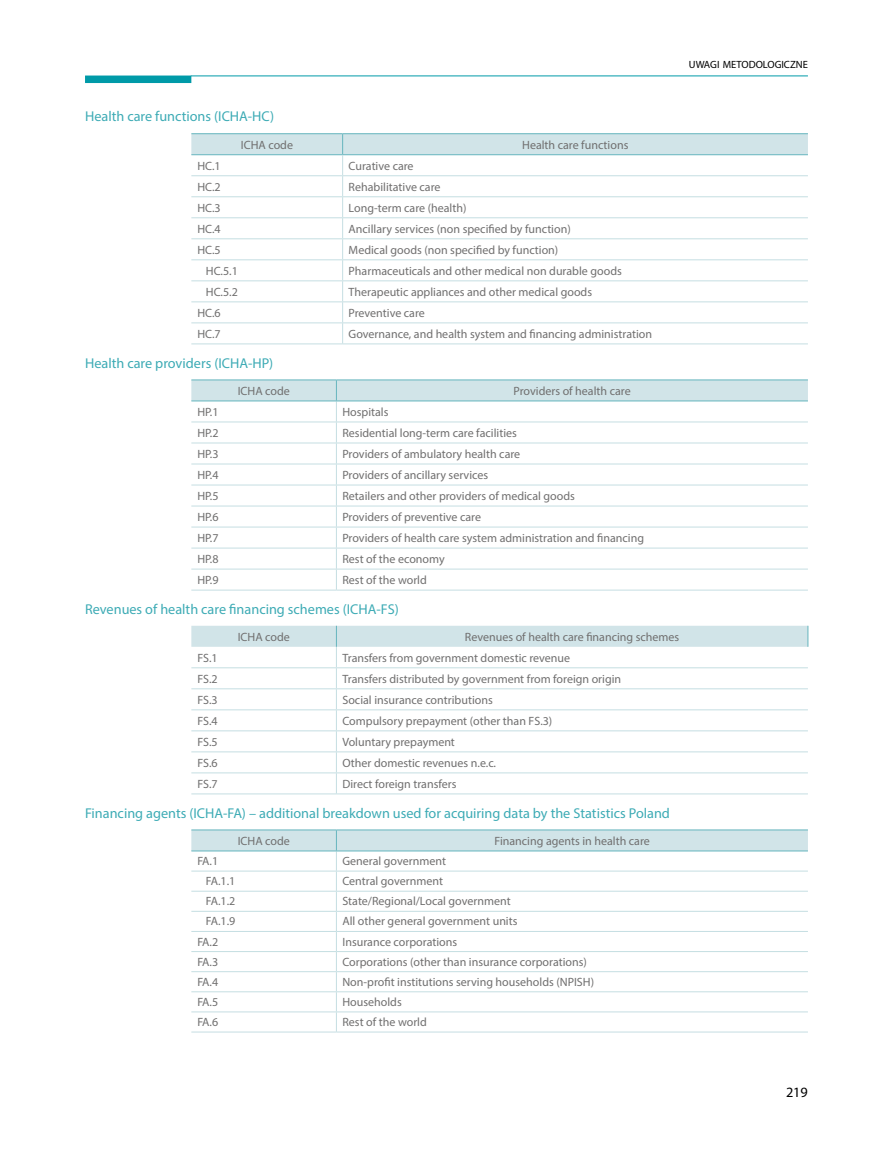
<style>
.page{position:relative;width:893px;height:1149px;background:#fff}
.page>*{position:absolute;margin:0;border:0;box-sizing:border-box;transform-origin:0 0}
.tytul_tab_ang_1_znak{font:14.25px "Myriad Pro";color:#3dabb5}
.t1{font:14.25px "Myriad Pro";color:#000}
.nozki_boczek_angiels{font:12px "Myriad Pro";color:#706f6f}
.tekst_ang_glowka{font:12px "Myriad Pro";color:#706f6f}
.t2{font:10.5px "Myriad Pro";color:#000}
</style>
<div class="page">
<hr style="left:191px;top:75px;width:617px;height:1px;background:#009aa8">
<div style="left:85px;top:75px;width:106px;height:8px;background:#009aa8;border:2px solid #009aa8"></div>
<hr style="left:191px;top:133px;width:152px;height:1px;background:#65b5be">
<hr style="left:343px;top:133px;width:465px;height:1px;background:#65b5be">
<svg style="left:191px;top:134px;width:617px;height:209px"></svg>
<hr style="left:191px;top:343px;width:152px;height:1px;background:#c5dee2">
<hr style="left:343px;top:343px;width:465px;height:1px;background:#c5dee2">
<hr style="left:191px;top:589px;width:145px;height:1px;background:#c5dee2">
<hr style="left:336px;top:589px;width:472px;height:1px;background:#c5dee2">
<hr style="left:191px;top:379px;width:145px;height:1px;background:#65b5be">
<hr style="left:336px;top:379px;width:472px;height:1px;background:#65b5be">
<svg style="left:191px;top:380px;width:617px;height:209px"></svg>
<hr style="left:191px;top:400px;width:145px;height:1px;background:#65b5be">
<hr style="left:336px;top:400px;width:472px;height:1px;background:#65b5be">
<hr style="left:191px;top:793px;width:145px;height:1px;background:#c5dee2">
<hr style="left:336px;top:793px;width:472px;height:1px;background:#c5dee2">
<svg style="left:191px;top:625px;width:617px;height:168px"></svg>
<hr style="left:191px;top:1031px;width:145px;height:1px;background:#c5dee2">
<hr style="left:336px;top:1031px;width:472px;height:1px;background:#c5dee2">
<svg style="left:191px;top:829px;width:617px;height:202px"></svg>
<hr style="left:191px;top:850px;width:145px;height:1px;background:#65b5be">
<hr style="left:336px;top:850px;width:472px;height:1px;background:#65b5be">
<p class="t2" style="left:689px;top:58px;width:121px">UWAGI METODOLOGICZNE</p>
<p class="tytul_tab_ang_1_znak" style="left:85px;top:108px;width:191px">Health care functions (ICHA-HC)</p>
<p class="tekst_ang_glowka" style="left:241px;top:137px;width:54px">ICHA code</p>
<p class="tekst_ang_glowka" style="left:522px;top:137px;width:108px">Health care functions</p>
<p class="nozki_boczek_angiels" style="left:197px;top:158px;width:25px">HC.1</p>
<p class="nozki_boczek_angiels" style="left:349px;top:158px;width:66px">Curative care</p>
<p class="nozki_boczek_angiels" style="left:197px;top:179px;width:25px">HC.2</p>
<p class="nozki_boczek_angiels" style="left:349px;top:179px;width:93px">Rehabilitative care</p>
<p class="nozki_boczek_angiels" style="left:197px;top:200px;width:25px">HC.3</p>
<p class="nozki_boczek_angiels" style="left:349px;top:200px;width:119px">Long-term care (health)</p>
<p class="nozki_boczek_angiels" style="left:197px;top:221px;width:25px">HC.4</p>
<p class="nozki_boczek_angiels" style="left:349px;top:221px;width:224px">Ancillary services (non specified by function)</p>
<p class="nozki_boczek_angiels" style="left:197px;top:242px;width:25px">HC.5</p>
<p class="nozki_boczek_angiels" style="left:349px;top:242px;width:211px">Medical goods (non specified by function)</p>
<p class="nozki_boczek_angiels" style="left:206px;top:263px;width:34px">HC.5.1</p>
<p class="nozki_boczek_angiels" style="left:349px;top:263px;width:275px">Pharmaceuticals and other medical non durable goods</p>
<p class="nozki_boczek_angiels" style="left:206px;top:284px;width:34px">HC.5.2</p>
<p class="nozki_boczek_angiels" style="left:349px;top:284px;width:245px">Therapeutic appliances and other medical goods</p>
<p class="nozki_boczek_angiels" style="left:197px;top:305px;width:25px">HC.6</p>
<p class="nozki_boczek_angiels" style="left:349px;top:305px;width:78px">Preventive care</p>
<p class="nozki_boczek_angiels" style="left:197px;top:326px;width:25px">HC.7</p>
<p class="nozki_boczek_angiels" style="left:349px;top:326px;width:305px">Governance, and health system and financing administration</p>
<p class="tytul_tab_ang_1_znak" style="left:85px;top:354px;width:190px">Health care providers (ICHA-HP)</p>
<p class="tekst_ang_glowka" style="left:238px;top:383px;width:54px">ICHA code</p>
<p class="tekst_ang_glowka" style="left:514px;top:383px;width:119px">Providers of health care</p>
<p class="nozki_boczek_angiels" style="left:197px;top:404px;width:23px">HP.1</p>
<p class="nozki_boczek_angiels" style="left:342px;top:404px;width:48px">Hospitals</p>
<p class="nozki_boczek_angiels" style="left:197px;top:425px;width:23px">HP.2</p>
<p class="nozki_boczek_angiels" style="left:342px;top:425px;width:176px">Residential long-term care facilities</p>
<p class="nozki_boczek_angiels" style="left:197px;top:446px;width:23px">HP.3</p>
<p class="nozki_boczek_angiels" style="left:342px;top:446px;width:179px">Providers of ambulatory health care</p>
<p class="nozki_boczek_angiels" style="left:197px;top:467px;width:23px">HP.4</p>
<p class="nozki_boczek_angiels" style="left:342px;top:467px;width:147px">Providers of ancillary services</p>
<p class="nozki_boczek_angiels" style="left:197px;top:488px;width:23px">HP.5</p>
<p class="nozki_boczek_angiels" style="left:342px;top:488px;width:234px">Retailers and other providers of medical goods</p>
<p class="nozki_boczek_angiels" style="left:197px;top:509px;width:23px">HP.6</p>
<p class="nozki_boczek_angiels" style="left:342px;top:509px;width:140px">Providers of preventive care</p>
<p class="nozki_boczek_angiels" style="left:197px;top:530px;width:23px">HP.7</p>
<p class="nozki_boczek_angiels" style="left:342px;top:530px;width:303px">Providers of health care system administration and financing</p>
<p class="nozki_boczek_angiels" style="left:197px;top:551px;width:23px">HP.8</p>
<p class="nozki_boczek_angiels" style="left:342px;top:551px;width:104px">Rest of the economy</p>
<p class="nozki_boczek_angiels" style="left:197px;top:572px;width:23px">HP.9</p>
<p class="nozki_boczek_angiels" style="left:342px;top:572px;width:86px">Rest of the world</p>
<p class="tytul_tab_ang_1_znak" style="left:85px;top:600px;width:315px">Revenues of health care financing schemes (ICHA-FS)</p>
<p class="tekst_ang_glowka" style="left:238px;top:629px;width:54px">ICHA code</p>
<p class="tekst_ang_glowka" style="left:465px;top:629px;width:216px">Revenues of health care financing schemes</p>
<p class="nozki_boczek_angiels" style="left:197px;top:650px;width:22px">FS.1</p>
<p class="nozki_boczek_angiels" style="left:342px;top:650px;width:229px">Transfers from government domestic revenue</p>
<p class="nozki_boczek_angiels" style="left:197px;top:671px;width:22px">FS.2</p>
<p class="nozki_boczek_angiels" style="left:342px;top:671px;width:280px">Transfers distributed by government from foreign origin</p>
<p class="nozki_boczek_angiels" style="left:197px;top:692px;width:22px">FS.3</p>
<p class="nozki_boczek_angiels" style="left:342px;top:692px;width:152px">Social insurance contributions</p>
<p class="nozki_boczek_angiels" style="left:197px;top:713px;width:22px">FS.4</p>
<p class="nozki_boczek_angiels" style="left:342px;top:713px;width:211px">Compulsory prepayment (other than FS.3)</p>
<p class="nozki_boczek_angiels" style="left:197px;top:734px;width:22px">FS.5</p>
<p class="nozki_boczek_angiels" style="left:342px;top:734px;width:114px">Voluntary prepayment</p>
<p class="nozki_boczek_angiels" style="left:197px;top:755px;width:22px">FS.6</p>
<p class="nozki_boczek_angiels" style="left:342px;top:755px;width:155px">Other domestic revenues n.e.c.</p>
<p class="nozki_boczek_angiels" style="left:197px;top:776px;width:22px">FS.7</p>
<p class="nozki_boczek_angiels" style="left:342px;top:776px;width:116px">Direct foreign transfers</p>
<p class="tytul_tab_ang_1_znak" style="left:85px;top:803px;width:586px">Financing agents (ICHA-FA) – additional breakdown used for acquiring data by the Statistics Poland</p>
<p class="tekst_ang_glowka" style="left:238px;top:833px;width:54px">ICHA code</p>
<p class="tekst_ang_glowka" style="left:494px;top:833px;width:157px">Financing agents in health care</p>
<p class="nozki_boczek_angiels" style="left:197px;top:853px;width:22px">FA.1</p>
<p class="nozki_boczek_angiels" style="left:342px;top:853px;width:105px">General government</p>
<p class="nozki_boczek_angiels" style="left:206px;top:873px;width:31px">FA.1.1</p>
<p class="nozki_boczek_angiels" style="left:342px;top:873px;width:102px">Central government</p>
<p class="nozki_boczek_angiels" style="left:206px;top:893px;width:31px">FA.1.2</p>
<p class="nozki_boczek_angiels" style="left:342px;top:893px;width:170px">State/Regional/Local government</p>
<p class="nozki_boczek_angiels" style="left:206px;top:913px;width:31px">FA.1.9</p>
<p class="nozki_boczek_angiels" style="left:342px;top:913px;width:177px">All other general government units</p>
<p class="nozki_boczek_angiels" style="left:197px;top:933px;width:22px">FA.2</p>
<p class="nozki_boczek_angiels" style="left:342px;top:933px;width:116px">Insurance corporations</p>
<p class="nozki_boczek_angiels" style="left:197px;top:953px;width:22px">FA.3</p>
<p class="nozki_boczek_angiels" style="left:342px;top:953px;width:246px">Corporations (other than insurance corporations)</p>
<p class="nozki_boczek_angiels" style="left:197px;top:974px;width:22px">FA.4</p>
<p class="nozki_boczek_angiels" style="left:342px;top:974px;width:253px">Non-profit institutions serving households (NPISH)</p>
<p class="nozki_boczek_angiels" style="left:197px;top:994px;width:22px">FA.5</p>
<p class="nozki_boczek_angiels" style="left:342px;top:994px;width:61px">Households</p>
<p class="nozki_boczek_angiels" style="left:197px;top:1014px;width:22px">FA.6</p>
<p class="nozki_boczek_angiels" style="left:342px;top:1014px;width:86px">Rest of the world</p>
<p class="t1" style="left:786px;top:1082px;width:23px">219</p>
</div>
